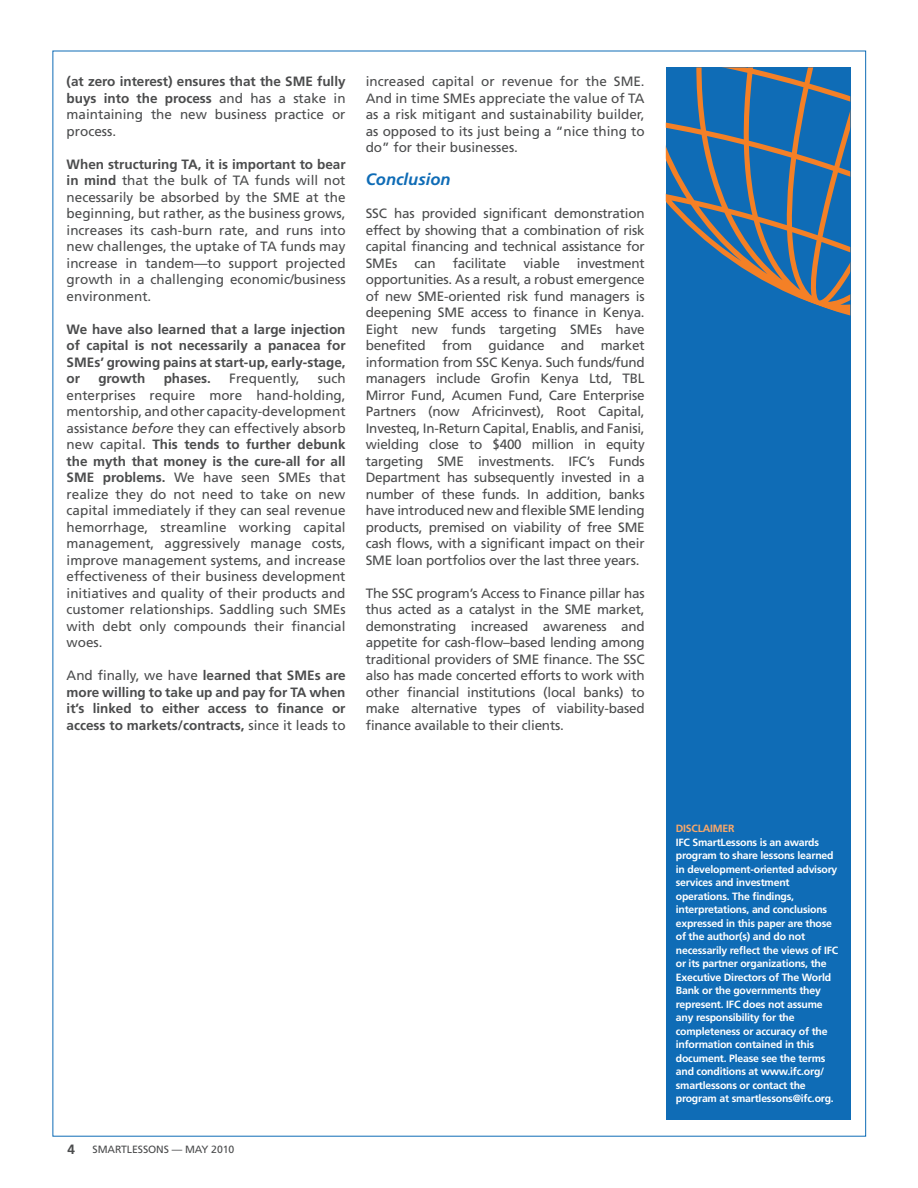
<style>
.page{position:relative;width:918px;height:1188px;background:#fff}
.page>*{position:absolute;margin:0;border:0;box-sizing:border-box;transform-origin:0 0}
.t1{font:italic 700 16.5px "Frutiger LT";letter-spacing:.005em;color:#0f6cb6}
.t2{font:13.5px/16.5px "Frutiger LT";color:#4b4c4d;text-align:justify}
.t3{font:700 13.5px/16.5px "Frutiger LT";color:#4b4c4d;text-align:justify}
.t4{font:700 10.5px/13.5px "Frutiger LT";letter-spacing:-.02em;color:#fff}
.t5{font:10.5px "Frutiger LT";letter-spacing:-.01em;color:#4b4c4d}
.t6{font:700 10.5px "Frutiger LT";letter-spacing:-.02em;color:#f9a86a}
.s1{font-weight:700}
.s2{font-style:italic}
.s3{font-weight:400}
</style>
<div class="page">
<div style="left:666px;top:68px;width:184px;height:1052px;background:#0f6cb6"></div>
<svg style="left:666px;top:68px;width:184px;height:248px"></svg>
<p class="t2" style="left:67px;top:73px;width:281px"><span class="s1">(at zero interest) ensures that the SME fully buys into the process</span> and has a stake in maintaining the new business practice or process.</p>
<p class="t2" style="left:67px;top:156px;width:281px"><span class="s1">When structuring TA, it is important to bear in mind</span> that the bulk of TA funds will not necessarily be absorbed by the SME at the beginning, but rather, as the business grows, increases its cash-burn rate, and runs into new challenges, the uptake of TA funds may increase in tandem—to support projected growth in a challenging economic/business environment.</p>
<p class="t3" style="left:67px;top:321px;width:281px">We have also learned that a large injection of capital is not necessarily a panacea for SMEs’ growing pains at start-up, early-stage, or</p>
<p class="t2" style="left:67px;top:370px;width:281px;text-indent:251px">such enterprises require more hand-holding, mentorship, and other capacity-development assistance <span class="s2">before</span> they can effectively absorb new capital. <span class="s1">This tends to further debunk the myth that money is the cure-all for all SME problems.</span> We have seen SMEs that realize they do not need to take on new capital immediately if they can seal revenue hemorrhage, streamline working capital management, aggressively manage costs, improve management systems, and increase effectiveness of their business development initiatives and quality of their products and customer relationships. Saddling such SMEs with debt only compounds their financial woes.</p>
<p class="t3" style="left:67px;top:667px;width:281px"><span class="s3">And finally, we have</span> learned that SMEs are more willing to take up and pay for TA when it’s linked to either access to finance or access to markets/contracts, <span class="s3">since it leads to</span></p>
<p class="t3" style="left:98px;top:370px;width:49px">growth</p>
<p class="t3" style="left:164px;top:370px;width:49px">phases.</p>
<p class="t2" style="left:229px;top:370px;width:72px">Frequently,</p>
<p class="t2" style="left:366px;top:73px;width:281px">increased capital or revenue for the SME.<br>And in time SMEs appreciate the value of TA as a risk mitigant and sustainability builder, as opposed to its just being a “nice thing to do” for their businesses.</p>
<p class="t1" style="left:366px;top:170px;width:86px">Conclusion</p>
<p class="t2" style="left:366px;top:205px;width:281px">SSC has provided significant demonstration effect by showing that a combination of risk capital financing and technical assistance for SMEs</p>
<p class="t2" style="left:414px;top:255px;width:23px">can</p>
<p class="t2" style="left:453px;top:255px;width:55px">facilitate</p>
<p class="t2" style="left:523px;top:255px;width:38px">viable</p>
<p class="t2" style="left:366px;top:255px;width:281px;text-indent:211px">investment opportunities. As a result, a robust emergence of new SME-oriented risk fund managers is deepening SME access to finance in Kenya.<br>Eight new funds targeting SMEs have benefited from guidance and market information from SSC Kenya. Such funds/fund managers include Grofin Kenya Ltd, TBL Mirror Fund, Acumen Fund, Care Enterprise Partners (now Africinvest), Root Capital, Investeq, In-Return Capital, Enablis, and Fanisi, wielding close to $400 million in equity targeting SME investments. IFC’s Funds Department has subsequently invested in a number of these funds. In addition, banks have introduced new and flexible SME lending products, premised on viability of free SME cash flows, with a significant impact on their SME loan portfolios over the last three years.</p>
<p class="t2" style="left:366px;top:585px;width:281px">The SSC program’s Access to Finance pillar has thus acted as a catalyst in the SME market, demonstrating increased awareness and appetite for cash-flow–based lending among traditional providers of SME finance. The SSC also has made concerted efforts to work with other financial institutions (local banks) to make alternative types of viability-based finance available to their clients.</p>
<p class="t3" style="left:68px;top:1141px;width:9px">4</p>
<p class="t5" style="left:93px;top:1143px;width:143px">SMARTLESSONS — MAY 2010</p>
<p class="t6" style="left:676px;top:822px;width:60px">DISCLAIMER</p>
<p class="t4" style="left:676px;top:835px;width:164px">IFC SmartLessons is an awards program to share lessons learned in development-oriented advisory services and investment operations. The findings, interpretations, and conclusions expressed in this paper are those of the author(s) and do not necessarily reflect the views of IFC or its partner organizations, the<br>Executive Directors of The World<br>Bank or the governments they represent. IFC does not assume any responsibility for the completeness or accuracy of the information contained in this document. Please see the terms and conditions at www.ifc.org/ smartlessons or contact the program at smartlessons@ifc.org.</p>
</div>
